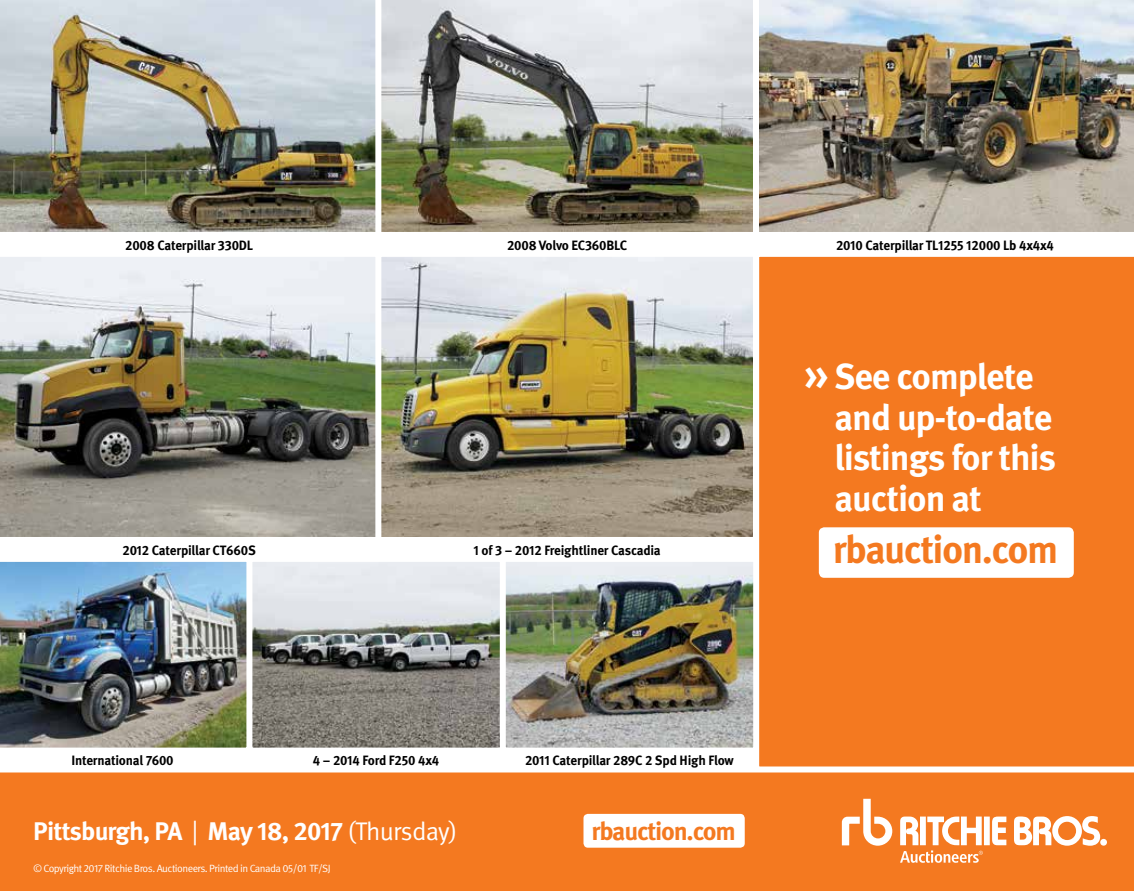
<style>
.page{position:relative;width:1134px;height:891px;background:#fff}
.page>*{position:absolute;margin:0;border:0;box-sizing:border-box;transform-origin:0 0}
.t1{font:700 39px "Meta Pro";letter-spacing:-.04em;color:#f47920}
.t2{font:700 36px/40.5px "Meta Pro";letter-spacing:-.03em;color:#fff}
.t3{font:700 25.5px "Meta Pro";letter-spacing:-.035em;color:#fff}
.t4{font:700 25.5px "Meta Pro";letter-spacing:-.05em;color:#f47920}
.t5{font:700 13.5px "Meta Pro";letter-spacing:-.015em;color:#000}
.t6{font:10.5px "Meta Pro";letter-spacing:-.05em;color:#fff}
.s1{font-size:45px}
.s2{font-weight:400}
</style>
<div class="page">
<div style="left:759px;top:256px;width:375px;height:511px;background:#f47920"></div>
<div style="left:0;top:772px;width:1134px;height:119px;background:#f47920"></div>
<img style="left:0;top:0;width:376px;height:232px">
<img style="left:381px;top:0;width:372px;height:232px">
<img style="left:759px;top:0;width:375px;height:232px">
<img style="left:0;top:257px;width:376px;height:280px">
<img style="left:382px;top:258px;width:370px;height:278px">
<div style="left:378px;top:254px;width:378px;height:286px;border:3px solid #fff"></div>
<img style="left:0;top:561px;width:247px;height:187px">
<img style="left:253px;top:563px;width:246px;height:184px">
<div style="left:249px;top:559px;width:254px;height:192px;border:3px solid #fff"></div>
<img style="left:507px;top:563px;width:245px;height:184px">
<div style="left:503px;top:559px;width:253px;height:192px;border:3px solid #fff"></div>
<svg style="left:842px;top:799px;width:50px;height:47px"></svg>
<svg style="left:900px;top:816px;width:207px;height:47px"></svg>
<div style="left:583px;top:814px;width:162px;height:34px;background:#fff;border-radius:4px"></div>
<div style="left:819px;top:527px;width:255px;height:51px;background:#fff;border-radius:5px"></div>
<p class="t5" style="left:125px;top:234px;width:130px">2008 Caterpillar 330DL</p>
<p class="t5" style="left:507px;top:234px;width:122px">2008 Volvo EC360BLC</p>
<p class="t5" style="left:836px;top:234px;width:219px">2010 Caterpillar TL1255 12000 Lb 4x4x4</p>
<p class="t5" style="left:122px;top:539px;width:135px">2012 Caterpillar CT660S</p>
<p class="t5" style="left:474px;top:539px;width:189px">1 of 3 – 2012 Freightliner Cascadia</p>
<h2 class="t2" style="left:835px;top:354px;width:223px;text-indent:-30px"><span class="s1">»</span> See complete and up-to-date listings for this auction at</h2>
<h1 class="t1" style="left:833px;top:519px;width:227px">rbauction.com</h1>
<p class="t5" style="left:71px;top:750px;width:104px">International 7600</p>
<p class="t5" style="left:313px;top:750px;width:128px">4 – 2014 Ford F250 4x4</p>
<p class="t5" style="left:525px;top:750px;width:210px">2011 Caterpillar 289C 2 Spd High Flow</p>
<h3 class="t3" style="left:33px;top:812px;width:426px">Pittsburgh, PA <span class="s2">|</span> May 18, 2017 <span class="s2">(Thursday)</span></h3>
<p class="t6" style="left:33px;top:860px;width:299px">© Copyright 2017 Ritchie Bros. Auctioneers. Printed in Canada 05/01 TF/SJ</p>
<h3 class="t4" style="left:592px;top:812px;width:146px">rbauction.com</h3>
</div>
